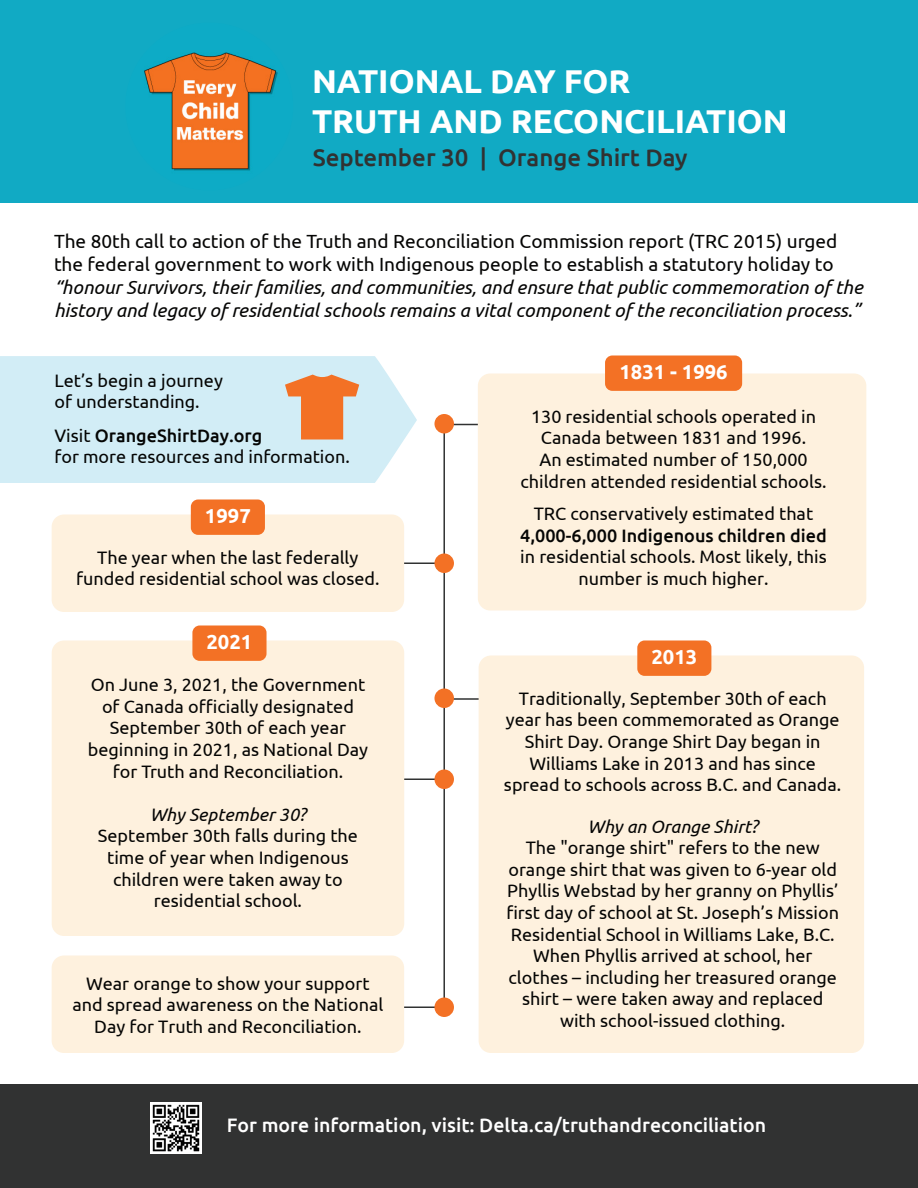
<style>
.page{position:relative;width:918px;height:1188px;background:#fff}
.page>*{position:absolute;margin:0;border:0;box-sizing:border-box;transform-origin:0 0}
.t1{font:700 33px/39.6px "Ubuntu";color:#fff}
.t2{font:500 24px "Ubuntu";color:#313232}
.t3{font:700 20.25px "Ubuntu";color:#fff}
.t4{font:500 19.5px "Ubuntu";color:#fff}
.t5{font:italic 19.05px/22.8px "Ubuntu";color:#050504}
.t6{font:19.05px/22.8px "Ubuntu";color:#050504}
.t7{font:18px/21.6px "Ubuntu";color:#050504;text-align:center}
.t8{font:18px/21.6px "Ubuntu";color:#040504}
.t9{font:500 18px "Ubuntu";color:#050504}
.t10{font:italic 18px "Ubuntu";color:#050504}
.s1{font-weight:500}
</style>
<div class="page">
<div style="left:0;top:0;width:918px;height:202px;background:#11aac4"></div>
<img style="left:125px;top:22px;width:168px;height:168px;border-radius:84px">
<hr style="left:445px;top:424px;width:82px;height:1px;background:#313232">
<hr style="left:362px;top:562px;width:83px;height:2px;background:#313232">
<hr style="left:445px;top:698px;width:82px;height:2px;background:#313232">
<hr style="left:362px;top:778px;width:83px;height:2px;background:#313232">
<hr style="left:443px;top:420px;width:2px;height:586px;background:#313232">
<div style="left:434px;top:414px;width:20px;height:20px;background:#f37125;border-radius:50%"></div>
<div style="left:434px;top:688px;width:20px;height:20px;background:#f37125;border-radius:50%"></div>
<div style="left:434px;top:554px;width:20px;height:19px;background:#f37125;border-radius:50%"></div>
<div style="left:434px;top:770px;width:20px;height:19px;background:#f37125;border-radius:50%"></div>
<hr style="left:362px;top:1006px;width:83px;height:2px;background:#313232">
<div style="left:434px;top:998px;width:20px;height:19px;background:#f37125;border-radius:50%"></div>
<div style="left:478px;top:374px;width:388px;height:236px;background:#fef1de;border-radius:12px"></div>
<div style="left:605px;top:356px;width:137px;height:35px;background:#f37125;border-radius:7px"></div>
<div style="left:52px;top:514px;width:352px;height:98px;background:#fef1de;border-radius:12px"></div>
<div style="left:191px;top:500px;width:74px;height:35px;background:#f37125;border-radius:7px"></div>
<div style="left:52px;top:956px;width:352px;height:97px;background:#fef1de;border-radius:12px"></div>
<div style="left:479px;top:656px;width:385px;height:397px;background:#fef1de;border-radius:12px"></div>
<div style="left:637px;top:641px;width:74px;height:35px;background:#f37125;border-radius:7px"></div>
<div style="left:52px;top:640px;width:352px;height:296px;background:#fef1de;border-radius:12px"></div>
<div style="left:192px;top:626px;width:75px;height:35px;background:#f37125;border-radius:7px"></div>
<div style="left:0;top:1084px;width:918px;height:104px;background:#313232"></div>
<div style="left:0;top:356px;width:417px;height:127px;background:#d2edf6"></div>
<svg style="left:285px;top:375px;width:74px;height:65px;background:#e79d6f"></svg>
<img style="left:150px;top:1103px;width:51px;height:51px">
<h1 class="t1" style="left:312px;top:61px;width:477px">NATIONAL DAY FOR<br>TRUTH AND RECONCILIATION</h1>
<h2 class="t2" style="left:313px;top:142px;width:376px">September 30 | Orange Shirt Day</h2>
<p class="t6" style="left:54px;top:229px;width:785px">The 80th call to action of the Truth and Reconciliation Commission report (TRC 2015) urged the federal government to work with Indigenous people to establish a statutory holiday to</p>
<p class="t5" style="left:54px;top:275px;width:810px">“honour Survivors, their families, and communities, and ensure that public commemoration of the history and legacy of residential schools remains a vital component of the reconciliation process.”</p>
<p class="t8" style="left:54px;top:369px;width:170px">Let’s begin a journey of understanding.</p>
<p class="t8" style="left:54px;top:424px;width:297px">Visit <span class="s1">OrangeShirtDay.org<br></span>for more resources and information.</p>
<p class="t3" style="left:205px;top:504px;width:47px">1997</p>
<p class="t7" style="left:76px;top:546px;width:305px">The year when the last federally funded residential school was closed.</p>
<p class="t3" style="left:207px;top:630px;width:47px">2021</p>
<p class="t7" style="left:88px;top:673px;width:282px">On June 3, 2021, the Government of Canada officially designated<br>September 30th of each year beginning in 2021, as National Day for Truth and Reconciliation.</p>
<p class="t10" style="left:150px;top:803px;width:158px">Why September 30?</p>
<p class="t7" style="left:98px;top:825px;width:262px">September 30th falls during the time of year when Indigenous children were taken away to residential school.</p>
<p class="t7" style="left:72px;top:972px;width:313px">Wear orange to show your support and spread awareness on the National<br>Day for Truth and Reconciliation.</p>
<p class="t3" style="left:619px;top:360px;width:110px">1831 - 1996</p>
<p class="t7" style="left:521px;top:405px;width:308px">130 residential schools operated in Canada between 1831 and 1996.<br>An estimated number of 150,000 children attended residential schools.</p>
<p class="t7" style="left:534px;top:502px;width:281px">TRC conservatively estimated that</p>
<p class="t9" style="left:520px;top:524px;width:308px">4,000-6,000 Indigenous children died</p>
<p class="t7" style="left:520px;top:545px;width:308px">in residential schools. Most likely, this number is much higher.</p>
<p class="t3" style="left:651px;top:645px;width:47px">2013</p>
<p class="t7" style="left:504px;top:687px;width:339px">Traditionally, September 30th of each year has been commemorated as Orange Shirt Day. Orange Shirt Day began in Williams Lake in 2013 and has since spread to schools across B.C. and Canada.</p>
<p class="t10" style="left:588px;top:815px;width:172px">Why an Orange Shirt?</p>
<p class="t7" style="left:506px;top:836px;width:334px">The "orange shirt" refers to the new orange shirt that was given to 6-year old Phyllis Webstad by her granny on Phyllis’ first day of school at St. Joseph’s Mission Residential School in Williams Lake, B.C.<br>When Phyllis arrived at school, her clothes – including her treasured orange shirt – were taken away and replaced with school-issued clothing.</p>
<p class="t4" style="left:227px;top:1113px;width:541px">For more information, visit: Delta.ca/truthandreconciliation</p>
</div>
